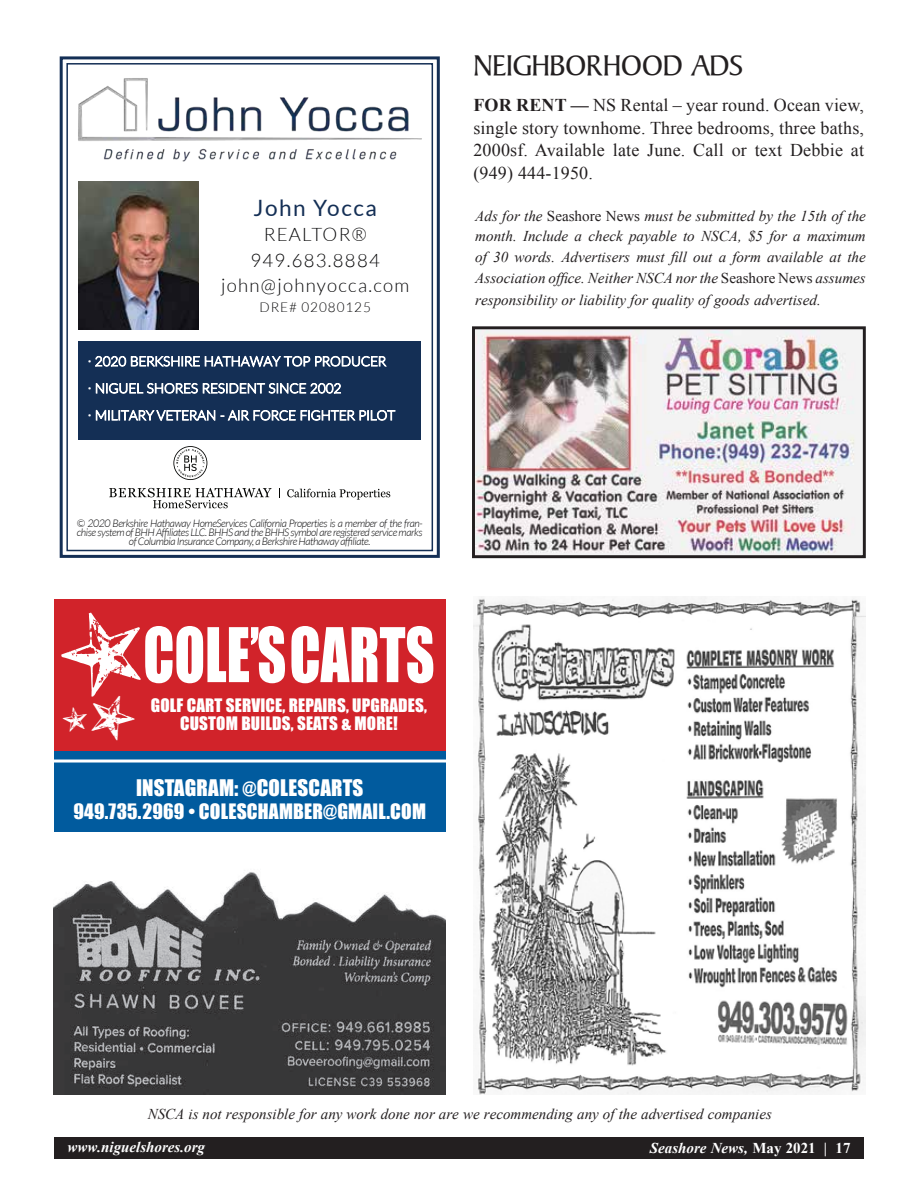
<style>
.page{position:relative;width:918px;height:1188px;background:#fff}
.page>*{position:absolute;margin:0;border:0;box-sizing:border-box;transform-origin:0 0}
.t1{font:69.6px "Impact";color:#fff;scale:.81 1}
.t2{font:30px "Persuasion S Si";letter-spacing:.01em;color:#231f20}
.t3{font:22.5px "Lato";letter-spacing:.07em;color:#142f55}
.t4{font:21px "Impact";letter-spacing:.01em;color:#fff}
.t5{font:19.5px "Impact";letter-spacing:.01em;color:#fff}
.t6{font:300 18.6px/25.3px "Lato";letter-spacing:.07em;color:#070708;text-align:center}
.t7{font:18px/22.5px "Times New Roman";letter-spacing:.01em;color:#231f20;text-align:justify}
.t8{font:17.1px "Impact";letter-spacing:.01em;color:#fff}
.t9{font:italic 15px/20.7px "Times New Roman";color:#231f20;text-align:justify}
.t10{font:italic 700 15px "Times New Roman";color:#fff}
.t11{font:300 13.5px/27px "Lato";color:#fff}
.t12{font:300 13.5px "Lato";letter-spacing:.07em;color:#070708}
.t13{font:italic 300 10.5px/9px "Lato";letter-spacing:-.04em;color:#070708;text-align:center}
.s1{font-weight:600}
.s2{font-size:18px}
.s3{font-weight:700}
.s4{font-style:normal}
</style>
<div class="page">
<div style="left:54px;top:1137px;width:810px;height:21px;background:#231f20"></div>
<img style="left:473px;top:596px;width:392px;height:499px">
<div style="left:79px;top:341px;width:342px;height:98px;background:#142f55"></div>
<img style="left:59px;top:69px;width:375px;height:94px">
<img style="left:79px;top:182px;width:120px;height:148px">
<svg style="left:109px;top:446px;width:163px;height:62px"></svg>
<svg style="left:287px;top:489px;width:103px;height:11px"></svg>
<div style="left:60px;top:56px;width:380px;height:502px;border:3px solid #142f55"></div>
<div style="left:66px;top:63px;width:367px;height:488px;border:2px solid #142f55"></div>
<img style="left:476px;top:330px;width:386px;height:224px">
<div style="left:472px;top:326px;width:394px;height:232px;border:3px solid #231f20"></div>
<div style="left:54px;top:599px;width:392px;height:152px;background:#d1232a"></div>
<div style="left:54px;top:751px;width:392px;height:80px;background:#015b9e"></div>
<hr style="left:54px;top:760px;width:392px;height:3px;background:#fff">
<img style="left:54px;top:872px;width:392px;height:223px">
<h3 class="t3" style="left:253px;top:195px;width:125px">John Yocca</h3>
<p class="t6" style="left:221px;top:222px;width:190px">REALTOR®<br>949.683.8884 john@johnyocca.com</p>
<p class="t12" style="left:260px;top:299px;width:113px">DRE# 02080125</p>
<p class="t11" style="left:88px;top:347px;width:309px"><span class="s1">·</span> 2020 BERKSHIRE HATHAWAY TOP PRODUCER<br><span class="s1">·</span> NIGUEL SHORES RESIDENT SINCE 2002<br><span class="s1">·</span> MILITARY VETERAN - AIR FORCE FIGHTER PILOT</p>
<p class="t13" style="left:77px;top:519px;width:347px">© 2020 Berkshire Hathaway HomeServices California Properties is a member of the fran&shy;chise system of BHH Affiliates LLC. BHHS and the BHHS symbol are registered service marks of Columbia Insurance Company, a Berkshire Hathaway affiliate.</p>
<h1 class="t1" style="left:143px;top:601px;width:361px">COLE’S CARTS</h1>
<p class="t8" style="left:151px;top:692px;width:278px">GOLF CART SERVICE, REPAIRS, UPGRADES,</p>
<p class="t8" style="left:180px;top:710px;width:219px">CUSTOM BUILDS, SEATS &amp; MORE!</p>
<h3 class="t4" style="left:136px;top:771px;width:229px">INSTAGRAM: <span class="s2">@</span>COLESCARTS</h3>
<h3 class="t5" style="left:73px;top:796px;width:354px">949.735.2969 • COLESCHAMBER<span class="s2">@</span>GMAIL.COM</h3>
<h2 class="t2" style="left:473px;top:49px;width:271px">NEIGHBORHOOD ADS</h2>
<p class="t7" style="left:473px;top:93px;width:392px"><span class="s3">FOR RENT —</span> NS Rental – year round. Ocean view, single story townhome. Three bedrooms, three baths, 2000sf. Available late June. Call or text Debbie at (949) 444-1950.</p>
<p class="t9" style="left:475px;top:205px;width:392px">Ads for the <span class="s4">Seashore News</span> must be submitted by the 15th of the month. Include a check payable to NSCA, $5 for a maximum of 30 words. Advertisers must fill out a form available at the Association office. Neither NSCA nor the <span class="s4">Seashore News</span> assumes</p>
<p class="t9" style="left:475px;top:289px;width:347px">responsibility or liability for quality of goods advertised.</p>
<p class="t9" style="left:148px;top:1103px;width:626px">NSCA is not responsible for any work done nor are we recommending any of the advertised companies</p>
<p class="t10" style="left:68px;top:1137px;width:139px">www.niguelshores.org</p>
<p class="t10" style="left:650px;top:1138px;width:202px">Seashore News, <span class="s4">May 2021 | 17</span></p>
</div>
